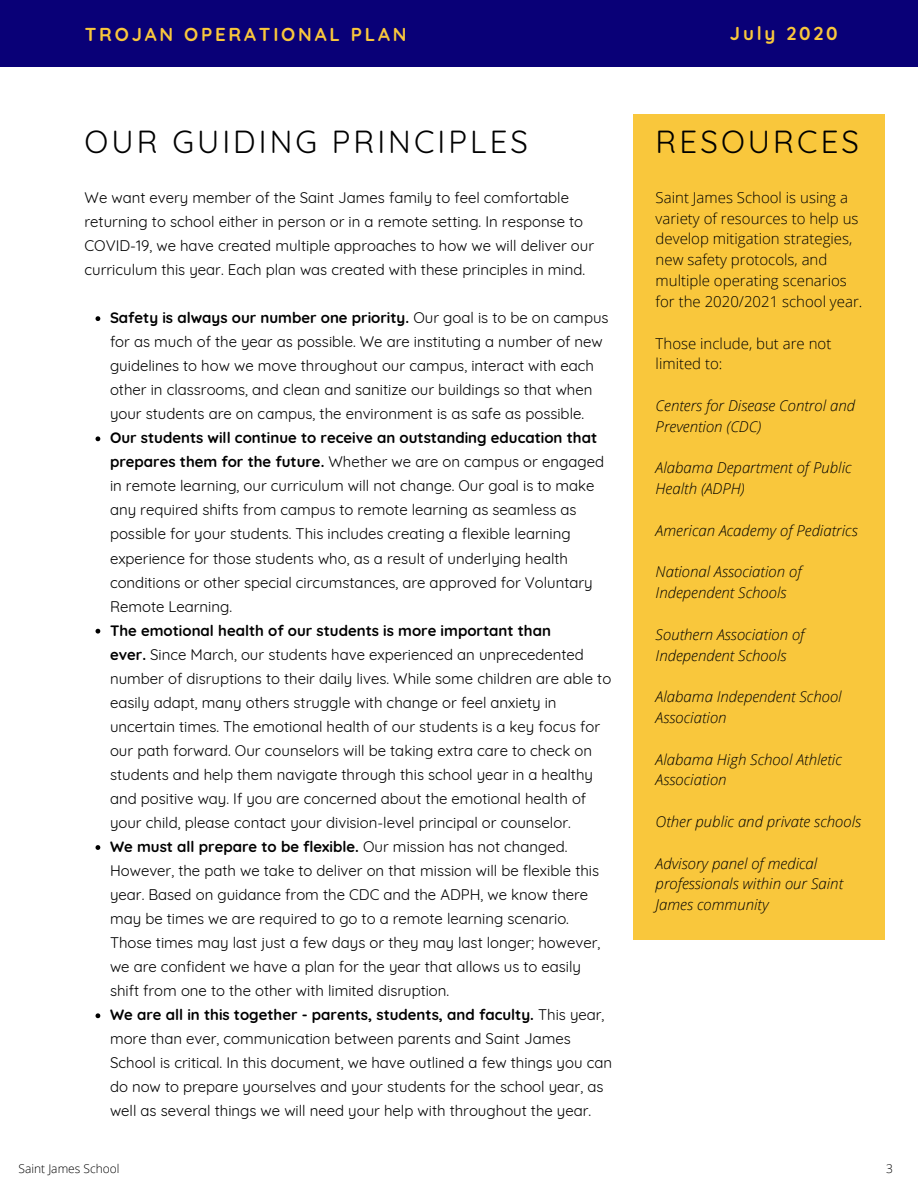
<style>
.page{position:relative;width:918px;height:1188px;background:#fff}
.page>*{position:absolute;margin:0;border:0;box-sizing:border-box;transform-origin:0 0}
.t1{font:31.2px "Quicksand";letter-spacing:.1em;color:#000}
.t2{font:700 18.6px "Quicksand";letter-spacing:.15em;color:#f9c73c}
.t3{font:15px/24px "Quicksand";color:#000}
.t4{font:italic 300 15px/20.9px "Open Sans";color:#000}
.t5{font:300 15px/20.9px "Open Sans";color:#000}
.t6{font:300 12px "Open Sans";color:#000}
.s1{font-weight:700}
</style>
<div class="page">
<svg style="left:96px;top:316px;width:4px;height:5px"></svg>
<svg style="left:96px;top:436px;width:4px;height:5px"></svg>
<svg style="left:96px;top:629px;width:4px;height:5px"></svg>
<svg style="left:96px;top:845px;width:4px;height:5px"></svg>
<svg style="left:96px;top:1013px;width:4px;height:5px"></svg>
<div style="left:0;top:1px;width:918px;height:65px;background:#090077"></div>
<div style="left:633px;top:114px;width:252px;height:825px;background:#f9c73c"></div>
<p class="t2" style="left:85px;top:22px;width:323px">TROJAN OPERATIONAL PLAN</p>
<p class="t2" style="left:730px;top:21px;width:109px">July 2020</p>
<h1 class="t1" style="left:85px;top:122px;width:445px">OUR GUIDING PRINCIPLES</h1>
<p class="t3" style="left:85px;top:185px;width:511px">We want every member of the Saint James family to feel comfortable returning to school either in person or in a remote setting. In response to COVID-19, we have created multiple approaches to how we will deliver our curriculum this year. Each plan was created with these principles in mind.</p>
<p class="t3" style="left:110px;top:305px;width:500px"><span class="s1">Safety is always our number one priority.</span> Our goal is to be on campus for as much of the year as possible. We are instituting a number of new guidelines to how we move throughout our campus, interact with each other in classrooms, and clean and sanitize our buildings so that when your students are on campus, the environment is as safe as possible.</p>
<p class="t3" style="left:110px;top:426px;width:496px"><span class="s1">Our students will continue to receive an outstanding education that prepares them for the future.</span> Whether we are on campus or engaged in remote learning, our curriculum will not change. Our goal is to make any required shifts from campus to remote learning as seamless as possible for your students. This includes creating a flexible learning experience for those students who, as a result of underlying health conditions or other special circumstances, are approved for Voluntary Remote Learning.</p>
<p class="t3" style="left:110px;top:618px;width:504px"><span class="s1">The emotional health of our students is more important than<br>ever.</span> Since March, our students have experienced an unprecedented number of disruptions to their daily lives. While some children are able to easily adapt, many others struggle with change or feel anxiety in uncertain times. The emotional health of our students is a key focus for our path forward. Our counselors will be taking extra care to check on students and help them navigate through this school year in a healthy and positive way. If you are concerned about the emotional health of your child, please contact your division-level principal or counselor.<br><span class="s1">We must all prepare to be flexible.</span> Our mission has not changed.<br>However, the path we take to deliver on that mission will be flexible this year. Based on guidance from the CDC and the ADPH, we know there may be times we are required to go to a remote learning scenario.<br>Those times may last just a few days or they may last longer; however, we are confident we have a plan for the year that allows us to easily shift from one to the other with limited disruption.<br><span class="s1">We are all in this together - parents, students, and faculty.</span> This year, more than ever, communication between parents and Saint James School is critical. In this document, we have outlined a few things you can do now to prepare yourselves and your students for the school year, as well as several things we will need your help with throughout the year.</p>
<h1 class="t1" style="left:656px;top:122px;width:205px">RESOURCES</h1>
<p class="t5" style="left:656px;top:187px;width:208px">Saint James School is using a variety of resources to help us develop mitigation strategies, new safety protocols, and multiple operating scenarios for the 2020/2021 school year.</p>
<p class="t5" style="left:656px;top:332px;width:177px">Those include, but are not limited to:</p>
<p class="t4" style="left:656px;top:395px;width:201px">Centers for Disease Control and<br>Prevention (CDC)</p>
<p class="t4" style="left:656px;top:457px;width:198px">Alabama Department of Public<br>Health (ADPH)</p>
<p class="t4" style="left:656px;top:519px;width:204px">American Academy of Pediatrics</p>
<p class="t4" style="left:656px;top:561px;width:147px">National Association of<br>Independent Schools</p>
<p class="t4" style="left:656px;top:624px;width:150px">Southern Association of<br>Independent Schools</p>
<p class="t4" style="left:656px;top:686px;width:188px">Alabama Independent School<br>Association</p>
<p class="t4" style="left:656px;top:748px;width:188px">Alabama High School Athletic<br>Association</p>
<p class="t4" style="left:656px;top:811px;width:207px">Other public and private schools</p>
<p class="t4" style="left:656px;top:852px;width:189px">Advisory panel of medical professionals within our Saint<br>James community</p>
<p class="t6" style="left:19px;top:1160px;width:103px">Saint James School</p>
<p class="t6" style="left:886px;top:1160px;width:8px">3</p>
</div>
